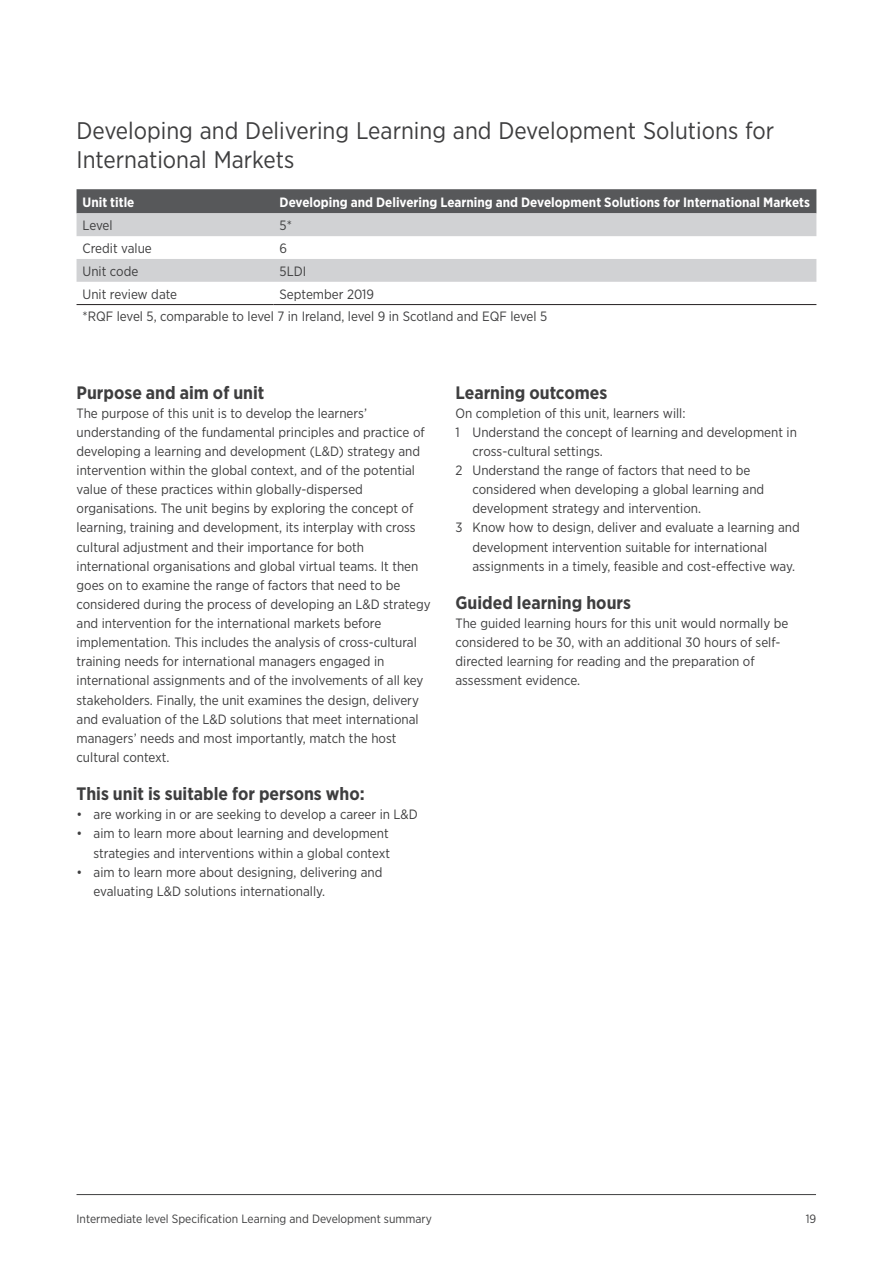
<style>
.page{position:relative;width:893px;height:1263px;background:#fff}
.page>*{position:absolute;margin:0;border:0;box-sizing:border-box;transform-origin:0 0}
.t1{font:24px/28.8px "Gotham Narrow";color:#3e3e3f}
.t2{font:700 18px "Gotham Narrow";color:#3e3e3f}
.t3{font:13.5px/19.2px "Gotham Narrow";color:#3e3e3f}
.t4{font:700 13.5px "Gotham Narrow";color:#fff}
.t5{font:12px "Gotham Narrow";color:#3e3e3f}
</style>
<div class="page">
<div style="left:77px;top:189px;width:739px;height:24px;background:#57585a"></div>
<svg style="left:77px;top:213px;width:739px;height:69px;fill:#d1d2d4"></svg>
<hr style="left:77px;top:304px;width:197px;height:1px;background:#231f20">
<hr style="left:274px;top:304px;width:542px;height:1px;background:#231f20">
<hr style="left:77px;top:1194px;width:739px;height:1px;background:#3e3e3f">
<h1 class="t1" style="left:77px;top:116px;width:699px">Developing and Delivering Learning and Development Solutions for<br>International Markets</h1>
<p class="t4" style="left:83px;top:194px;width:53px">Unit title</p>
<p class="t4" style="left:280px;top:194px;width:532px">Developing and Delivering Learning and Development Solutions for International Markets</p>
<p class="t3" style="left:83px;top:216px;width:32px">Level</p>
<p class="t3" style="left:280px;top:216px;width:14px">5*</p>
<p class="t3" style="left:83px;top:238px;width:71px">Credit value</p>
<p class="t3" style="left:280px;top:238px;width:9px">6</p>
<p class="t3" style="left:83px;top:261px;width:57px">Unit code</p>
<p class="t3" style="left:280px;top:261px;width:28px">5LDI</p>
<p class="t3" style="left:83px;top:284px;width:96px">Unit review date</p>
<p class="t3" style="left:83px;top:282px;width:466px;line-height:22.8px;text-indent:197px">September 2019<br>*RQF level 5, comparable to level 7 in Ireland, level 9 in Scotland and EQF level 5</p>
<h2 class="t2" style="left:77px;top:381px;width:189px">Purpose and aim of unit</h2>
<p class="t3" style="left:77px;top:403px;width:356px">The purpose of this unit is to develop the learners’ understanding of the fundamental principles and practice of developing a learning and development (L&amp;D) strategy and intervention within the global context, and of the potential value of these practices within globally-dispersed organisations. The unit begins by exploring the concept of learning, training and development, its interplay with cross cultural adjustment and their importance for both international organisations and global virtual teams. It then goes on to examine the range of factors that need to be considered during the process of developing an L&amp;D strategy and intervention for the international markets before implementation. This includes the analysis of cross-cultural training needs for international managers engaged in international assignments and of the involvements of all key stakeholders. Finally, the unit examines the design, delivery and evaluation of the L&amp;D solutions that meet international managers’ needs and most importantly, match the host cultural context.</p>
<h2 class="t2" style="left:77px;top:782px;width:290px">This unit is suitable for persons who:</h2>
<p class="t3" style="left:77px;top:805px;width:343px">• are working in or are seeking to develop a career in L&amp;D</p>
<p class="t3" style="left:77px;top:824px;width:315px;text-align:right">• aim to learn more about learning and development strategies and interventions within a global context</p>
<p class="t3" style="left:94px;top:862px;width:290px;text-indent:-17px">• aim to learn more about designing, delivering and evaluating L&amp;D solutions internationally.</p>
<h2 class="t2" style="left:455px;top:381px;width:153px">Learning outcomes</h2>
<p class="t3" style="left:455px;top:403px;width:232px">On completion of this unit, learners will:</p>
<p class="t3" style="left:455px;top:422px;width:343px">1 Understand the concept of learning and development in</p>
<p class="t3" style="left:472px;top:441px;width:132px">cross-cultural settings.</p>
<p class="t3" style="left:455px;top:460px;width:296px">2 Understand the range of factors that need to be</p>
<p class="t3" style="left:472px;top:479px;width:293px">considered when developing a global learning and</p>
<p class="t3" style="left:472px;top:499px;width:230px">development strategy and intervention.</p>
<p class="t3" style="left:455px;top:518px;width:346px">3 Know how to design, deliver and evaluate a learning and</p>
<p class="t3" style="left:472px;top:537px;width:296px">development intervention suitable for international</p>
<p class="t3" style="left:472px;top:556px;width:324px">assignments in a timely, feasible and cost-effective way.</p>
<h2 class="t2" style="left:455px;top:591px;width:177px">Guided learning hours</h2>
<p class="t3" style="left:455px;top:613px;width:334px">The guided learning hours for this unit would normally be considered to be 30, with an additional 30 hours of self&shy;directed learning for reading and the preparation of assessment evidence.</p>
<p class="t5" style="left:77px;top:1211px;width:357px">Intermediate level Specification Learning and Development summary</p>
<p class="t5" style="left:806px;top:1211px;width:12px">19</p>
</div>
